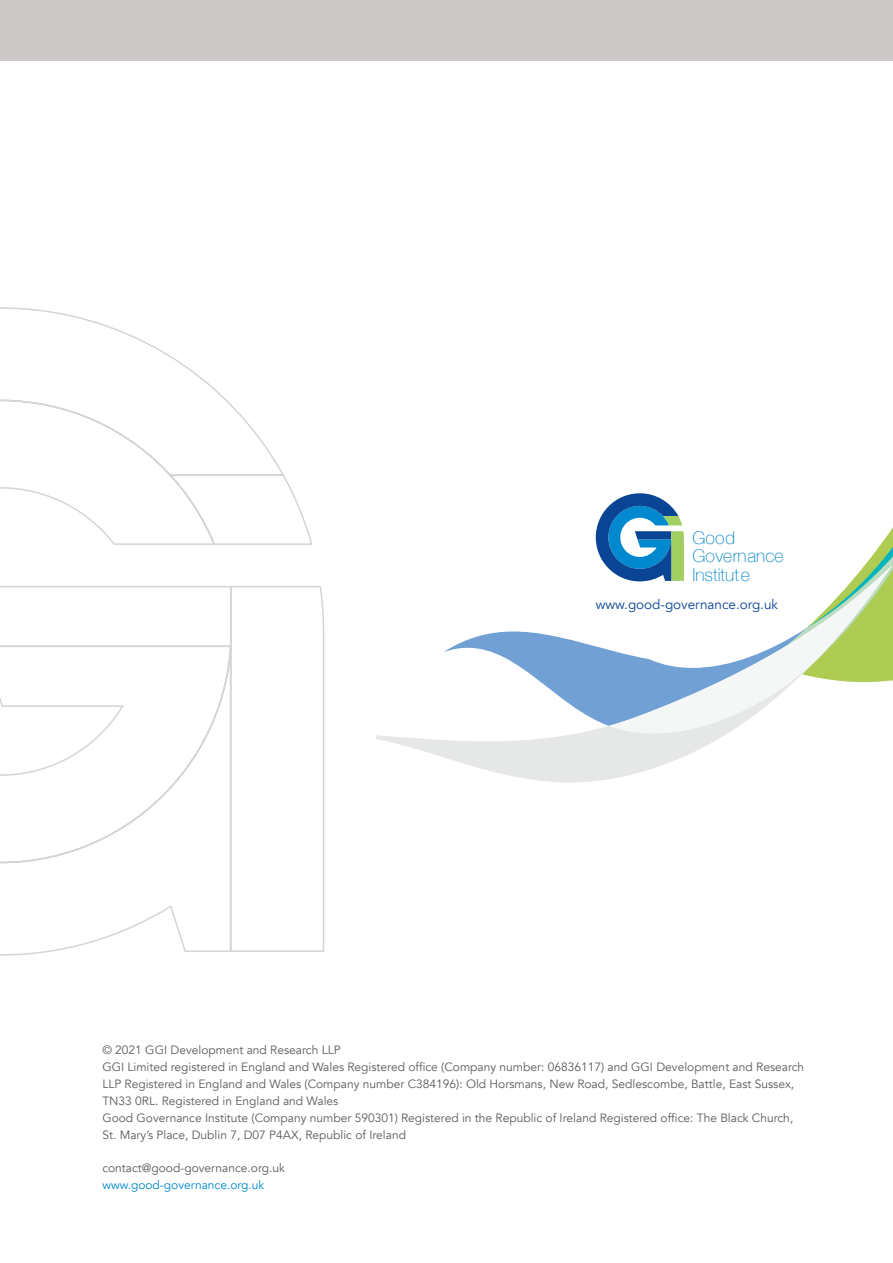
<style>
.page{position:relative;width:893px;height:1263px;background:#fff}
.page>*{position:absolute;margin:0;border:0;box-sizing:border-box;transform-origin:0 0}
.t1{font:100 17.7px/18.6px "Helvetica Neue";color:#0083c6}
.t2{font:13.5px "Avenir";color:#094594}
.t3{font:12px/17px "Avenir";color:#5a5a5d}
.t4{font:12px "Avenir";color:#0089cf}
</style>
<div class="page">
<div style="left:0;top:0;width:893px;height:61px;background:#cdc9c8"></div>
<svg style="left:0;top:307px;width:325px;height:649px"></svg>
<svg style="left:376px;top:726px;width:352px;height:57px;fill:#e5e8e7"></svg>
<svg style="left:609px;top:726px;width:130px;height:7px"></svg>
<svg style="left:444px;top:493px;width:449px;height:233px"></svg>
<h1 class="t1" style="left:692px;top:527px;width:93px">Good<br>Governance<br>Institute</h1>
<p class="t2" style="left:596px;top:596px;width:184px">www.good-governance.org.uk</p>
<p class="t3" style="left:102px;top:1041px;width:240px">© 2021 GGI Development and Research LLP</p>
<p class="t3" style="left:102px;top:1058px;width:703px">GGI Limited registered in England and Wales Registered office (Company number: 06836117) and GGI Development and Research<br>LLP Registered in England and Wales (Company number C384196): Old Horsmans, New Road, Sedlescombe, Battle, East Sussex,<br>TN33 0RL. Registered in England and Wales</p>
<p class="t3" style="left:102px;top:1109px;width:692px">Good Governance Institute (Company number 590301) Registered in the Republic of Ireland Registered office: The Black Church,<br>St. Mary’s Place, Dublin 7, D07 P4AX, Republic of Ireland</p>
<p class="t3" style="left:102px;top:1160px;width:184px">contact@good-governance.org.uk</p>
<p class="t4" style="left:102px;top:1178px;width:164px">www.good-governance.org.uk</p>
</div>
